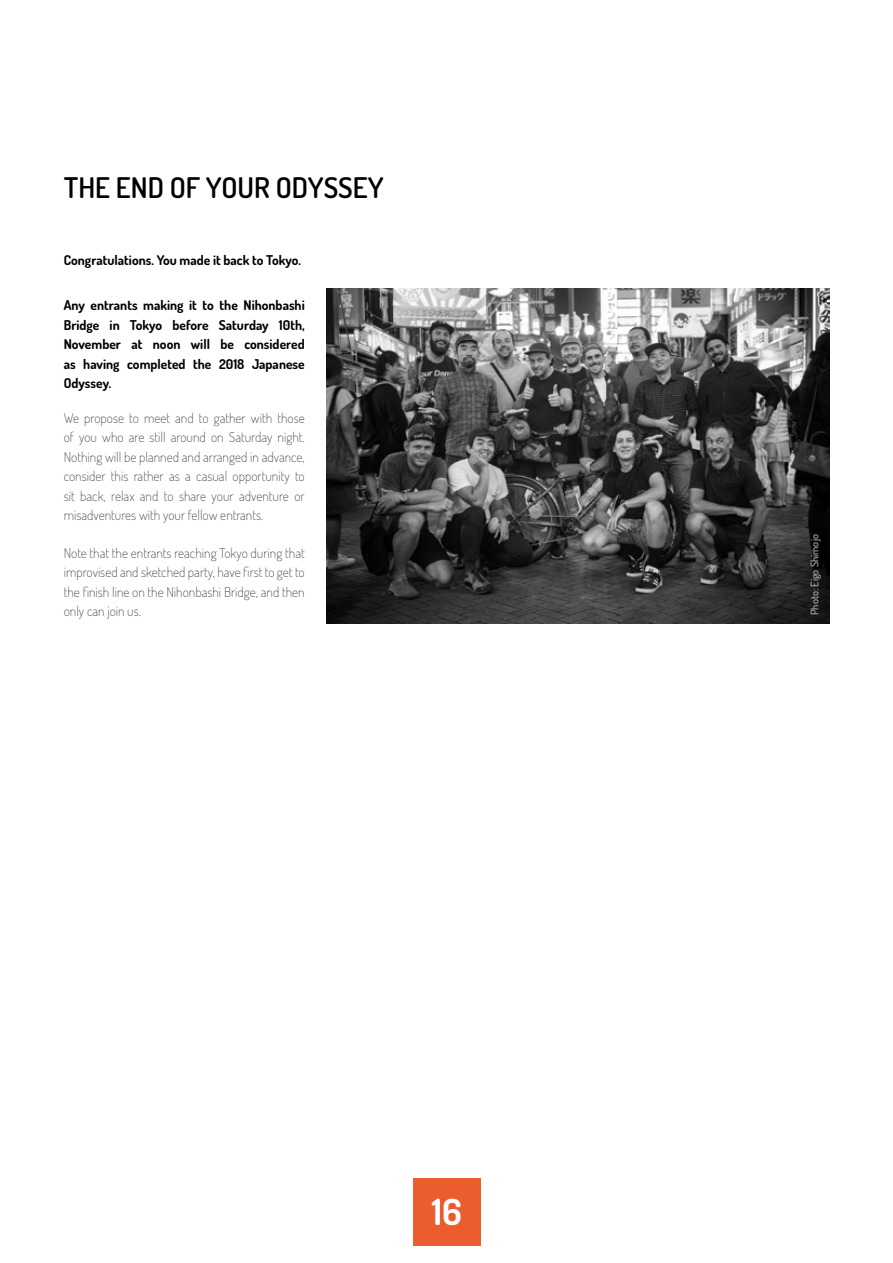
<style>
.page{position:relative;width:893px;height:1263px;background:#fff}
.page>*{position:absolute;margin:0;border:0;box-sizing:border-box;transform-origin:0 0}
.t1{font:700 36px "Dosis";color:#fff}
.t2{font:600 28.5px "Dosis";color:#000}
.t3{font:200 13.5px/19.5px "Dosis";color:#3c3c3b;text-align:justify}
.t4{font:700 13.5px/19.5px "Dosis";color:#000;text-align:justify}
.t5{font:500 10.5px "Dosis";color:#b3b2b2}
</style>
<div class="page">
<div style="left:413px;top:1178px;width:68px;height:67px;background:#eb5c2e"></div>
<img style="left:326px;top:289px;width:503px;height:335px">
<h2 class="t2" style="left:64px;top:169px;width:321px">THE END OF YOUR ODYSSEY</h2>
<p class="t4" style="left:64px;top:250px;width:239px">Congratulations. You made it back to Tokyo.</p>
<p class="t4" style="left:64px;top:295px;width:242px">Any entrants making it to the Nihonbashi Bridge in Tokyo before Saturday 10th, November at noon will be considered as having completed the 2018 Japanese Odyssey.</p>
<p class="t3" style="left:64px;top:407px;width:242px">We propose to meet and to gather with those of you who are still around on Saturday night.<br>Nothing will be planned and arranged in advance, consider this rather as a casual opportunity to sit back, relax and to share your adventure or misadventures with your fellow entrants.</p>
<p class="t3" style="left:64px;top:542px;width:242px">Note that the entrants reaching Tokyo during that improvised and sketched party, have first to get to the finish line on the Nihonbashi Bridge, and then only can join us.</p>
<h1 class="t1" style="left:432px;top:1188px;width:32px">16</h1>
<p class="t5" style="left:808px;top:615px;width:82px;rotate:-90deg">Photo: Eigo Shimojo</p>
</div>
